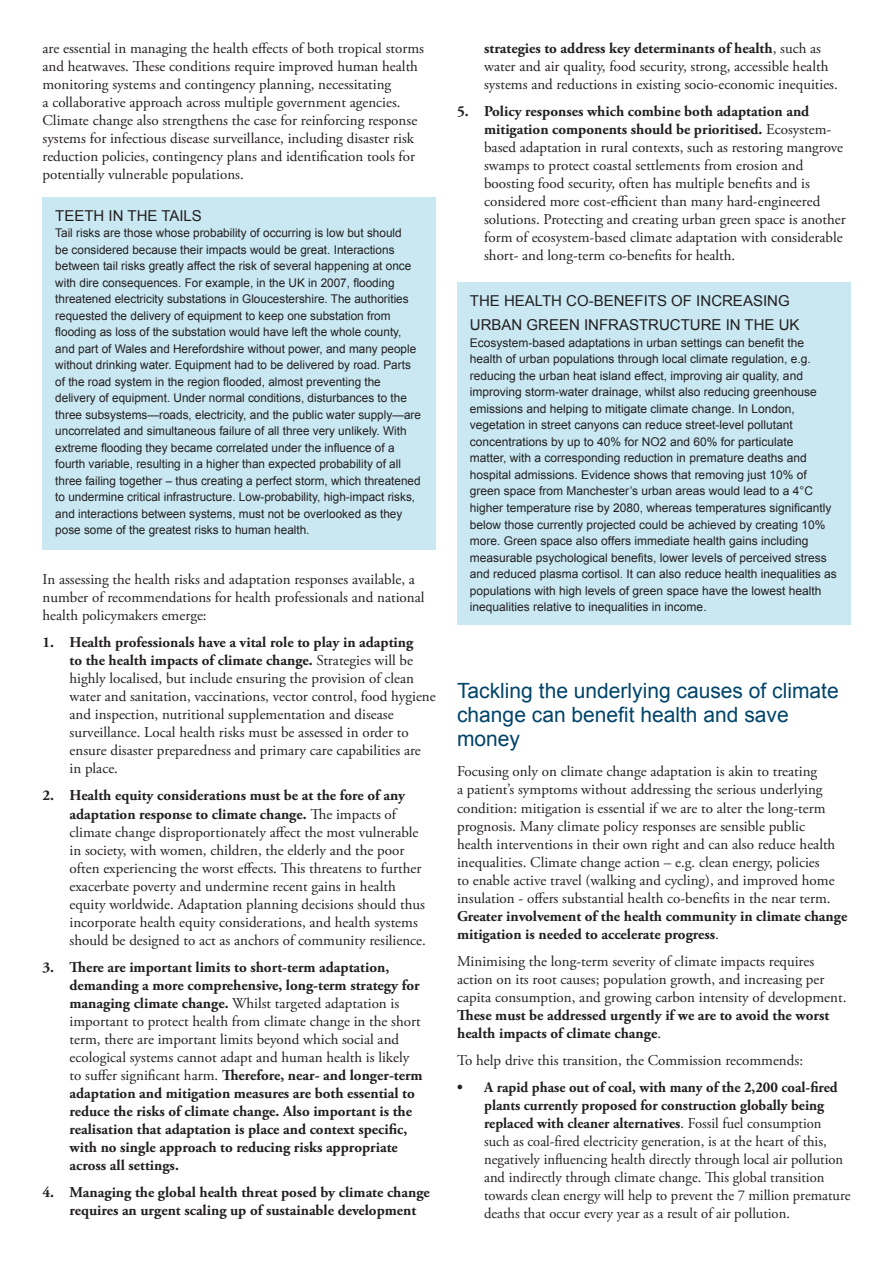
<style>
.page{position:relative;width:893px;height:1263px;background:#fff}
.page>*{position:absolute;margin:0;border:0;box-sizing:border-box;transform-origin:0 0}
.t1{font:21px/24px "Arial";color:#00446a}
.Main_text{font:15px/18px "Adobe Garamond Pro";color:#231f20}
.t2{font:700 15px/18px "Adobe Garamond Pro";color:#231f20}
.Recommendation_title{font:15px/24px "Arial";color:#231f20}
.Recommendation_title-2{font:12px/16.5px "Arial";color:#231f20}
.s1{font-weight:700}
.s2{font-weight:400}
</style>
<div class="page">
<div style="left:457px;top:283px;width:393px;height:342px;background:#c9e8f2"></div>
<div style="left:43px;top:197px;width:393px;height:352px;background:#c9e8f2"></div>
<p class="Main_text" style="left:43px;top:40px;width:383px">are essential in managing the health effects of both tropical storms and heatwaves. These conditions require improved human health monitoring systems and contingency planning, necessitating<br>a collaborative approach across multiple government agencies.<br>Climate change also strengthens the case for reinforcing response systems for infectious disease surveillance, including disaster risk reduction policies, contingency plans and identification tools for potentially vulnerable populations.</p>
<p class="Recommendation_title" style="left:55px;top:204px;width:148px">TEETH IN THE TAILS</p>
<p class="Recommendation_title-2" style="left:55px;top:225px;width:367px">Tail risks are those whose probability of occurring is low but should<br>be considered because their impacts would be great. Interactions between tail risks greatly affect the risk of several happening at once with dire consequences. For example, in the UK in 2007, flooding threatened electricity substations in Gloucestershire. The authorities requested the delivery of equipment to keep one substation from flooding as loss of the substation would have left the whole county, and part of Wales and Herefordshire without power, and many people without drinking water. Equipment had to be delivered by road. Parts of the road system in the region flooded, almost preventing the delivery of equipment. Under normal conditions, disturbances to the three subsystems—roads, electricity, and the public water supply—are uncorrelated and simultaneous failure of all three very unlikely. With extreme flooding they became correlated under the influence of a fourth variable, resulting in a higher than expected probability of all three failing together – thus creating a perfect storm, which threatened to undermine critical infrastructure. Low-probability, high-impact risks, and interactions between systems, must not be overlooked as they pose some of the greatest risks to human health.</p>
<p class="Main_text" style="left:43px;top:571px;width:383px">In assessing the health risks and adaptation responses available, a number of recommendations for health professionals and national health policymakers emerge:</p>
<p class="Main_text" style="left:70px;top:634px;width:368px;text-indent:-27px"><span class="s1">1. Health professionals have a vital role to play in adapting<br>to the health impacts of climate change.</span> Strategies will be highly localised, but include ensuring the provision of clean water and sanitation, vaccinations, vector control, food hygiene and inspection, nutritional supplementation and disease surveillance. Local health risks must be assessed in order to ensure disaster preparedness and primary care capabilities are in place.</p>
<p class="Main_text" style="left:70px;top:787px;width:358px;text-indent:-27px"><span class="s1">2. Health equity considerations must be at the fore of any adaptation response to climate change.</span> The impacts of climate change disproportionately affect the most vulnerable in society, with women, children, the elderly and the poor often experiencing the worst effects. This threatens to further exacerbate poverty and undermine recent gains in health equity worldwide. Adaptation planning decisions should thus incorporate health equity considerations, and health systems should be designed to act as anchors of community resilience.</p>
<p class="t2" style="left:70px;top:958px;width:354px;text-indent:-27px">3. There are important limits to short-term adaptation, demanding a more comprehensive, long-term strategy for managing climate change. <span class="s2">Whilst targeted adaptation is important to protect health from climate change in the short term, there are important limits beyond which social and ecological systems cannot adapt and human health is likely to suffer significant harm.</span> Therefore, near- and longer-term adaptation and mitigation measures are both essential to reduce the risks of climate change. Also important is the realisation that adaptation is place and context specific, with no single approach to reducing risks appropriate across all settings.</p>
<p class="t2" style="left:70px;top:1183px;width:362px;text-indent:-27px">4. Managing the global health threat posed by climate change requires an urgent scaling up of sustainable development</p>
<p class="Main_text" style="left:484px;top:40px;width:355px"><span class="s1">strategies to address key determinants of health</span>, such as water and air quality, food security, strong, accessible health systems and reductions in existing socio-economic inequities.</p>
<p class="Main_text" style="left:484px;top:103px;width:363px;text-indent:-27px"><span class="s1">5. Policy responses which combine both adaptation and mitigation components should be prioritised.</span> Ecosystem&shy;based adaptation in rural contexts, such as restoring mangrove swamps to protect coastal settlements from erosion and boosting food security, often has multiple benefits and is considered more cost-efficient than many hard-engineered solutions. Protecting and creating urban green space is another form of ecosystem-based climate adaptation with considerable short- and long-term co-benefits for health.</p>
<p class="Recommendation_title" style="left:470px;top:289px;width:331px">THE HEALTH CO-BENEFITS OF INCREASING<br>URBAN GREEN INFRASTRUCTURE IN THE UK</p>
<p class="Recommendation_title-2" style="left:470px;top:335px;width:368px">Ecosystem-based adaptations in urban settings can benefit the health of urban populations through local climate regulation, e.g. reducing the urban heat island effect, improving air quality, and improving storm-water drainage, whilst also reducing greenhouse emissions and helping to mitigate climate change. In London, vegetation in street canyons can reduce street-level pollutant concentrations by up to 40% for NO2 and 60% for particulate<br>matter, with a corresponding reduction in premature deaths and hospital admissions. Evidence shows that removing just 10% of green space from Manchester’s urban areas would lead to a 4°C higher temperature rise by 2080, whereas temperatures significantly below those currently projected could be achieved by creating 10% more. Green space also offers immediate health gains including measurable psychological benefits, lower levels of perceived stress and reduced plasma cortisol. It can also reduce health inequalities as populations with high levels of green space have the lowest health inequalities relative to inequalities in income.</p>
<p class="t1" style="left:457px;top:679px;width:383px">Tackling the underlying causes of climate change can benefit health and save money</p>
<p class="Main_text" style="left:457px;top:763px;width:392px">Focusing only on climate change adaptation is akin to treating<br>a patient’s symptoms without addressing the serious underlying condition: mitigation is essential if we are to alter the long-term prognosis. Many climate policy responses are sensible public<br>health interventions in their own right and can also reduce health inequalities. Climate change action – e.g. clean energy, policies<br>to enable active travel (walking and cycling), and improved home insulation - offers substantial health co-benefits in the near term.<br><span class="s1">Greater involvement of the health community in climate change mitigation is needed to accelerate progress</span>.</p>
<p class="Main_text" style="left:457px;top:952px;width:391px">Minimising the long-term severity of climate impacts requires action on its root causes; population growth, and increasing per capita consumption, and growing carbon intensity of development.<br><span class="s1">These must be addressed urgently if we are to avoid the worst health impacts of climate change</span>.</p>
<p class="Main_text" style="left:457px;top:1051px;width:347px">To help drive this transition, the Commission recommends:</p>
<p class="Main_text" style="left:484px;top:1078px;width:368px;text-indent:-27px"><span class="s1">• A rapid phase out of coal, with many of the 2,200 coal-fired plants currently proposed for construction globally being replaced with cleaner alternatives</span>. Fossil fuel consumption such as coal-fired electricity generation, is at the heart of this, negatively influencing health directly through local air pollution and indirectly through climate change. This global transition towards clean energy will help to prevent the 7 million premature deaths that occur every year as a result of air pollution.</p>
</div>
